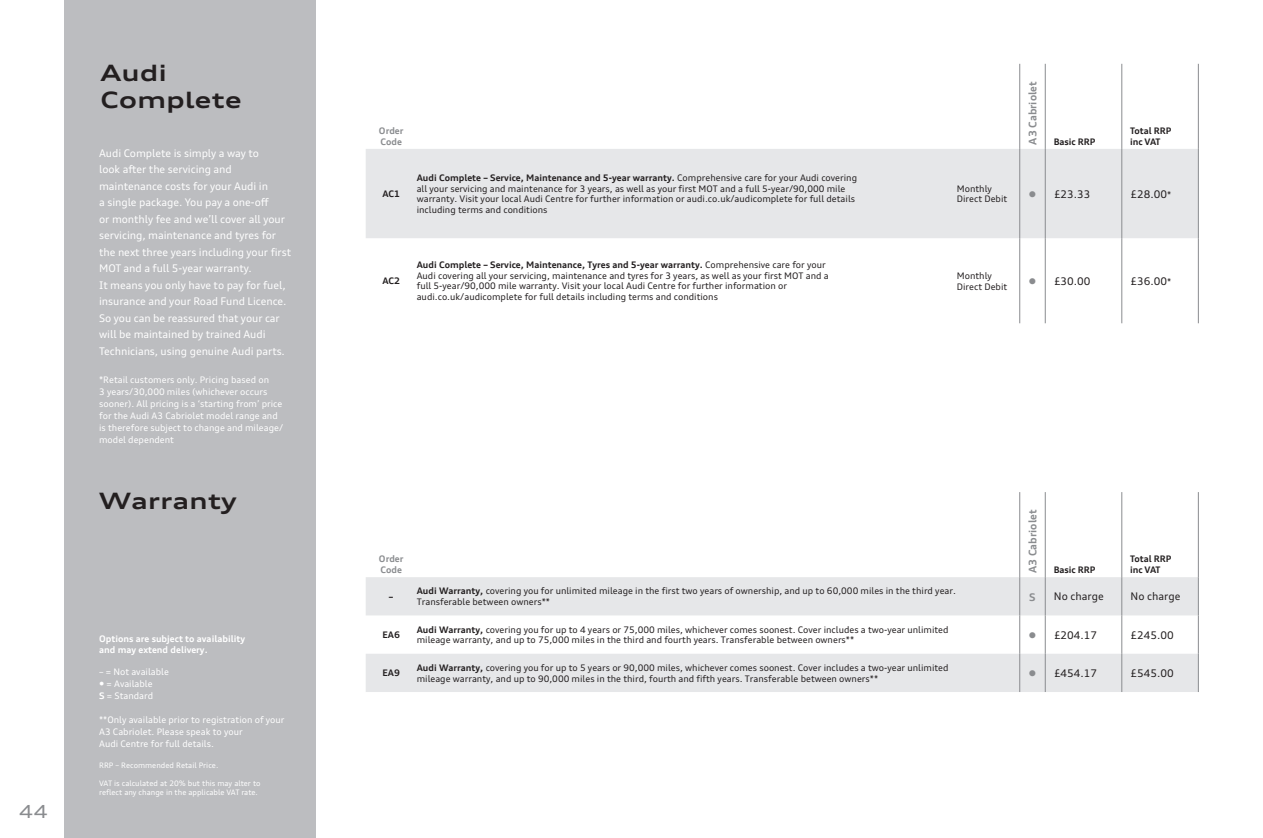
<style>
.page{position:relative;width:1263px;height:838px;background:#fff}
.page>*{position:absolute;margin:0;border:0;box-sizing:border-box;transform-origin:0 0}
.t1{font:700 expanded 22.5px/27px "Audi Type";letter-spacing:.02em;color:#231f20}
.t2{font:expanded 18px "Audi Type";color:#8a8c8f}
.t3{font:10.5px/16.5px "Audi Type";letter-spacing:-.005em;color:#fff}
.t4{font:10.5px "Audi Type";color:#231f20}
.t5{font:700 10.5px "Audi Type";color:#8a8c8f}
.t6{font:9px/10.5px "Audi Type";color:#231f20}
.t7{font:9px/12px "Audi Type";color:#fff}
.t8{font:700 9px/10.8px "Audi Type";letter-spacing:-.01em;color:#231f20}
.t9{font:700 9px/10.8px "Audi Type";color:#fff}
.t10{font:700 9px/10.8px "Audi Type";color:#8a8c8f}
.t11{font:7.5px/9px "Audi Type";color:#fff}
.s1{font-weight:700}
.s2{font-size:9px}
</style>
<div class="page">
<svg style="left:366px;top:577px;width:832px;height:115px;fill:#e6e7e9"></svg>
<hr style="left:1019px;top:492px;width:1px;height:85px;background:#8a8c8f">
<hr style="left:1045px;top:492px;width:1px;height:85px;background:#8a8c8f">
<hr style="left:1121px;top:492px;width:1px;height:85px;background:#8a8c8f">
<hr style="left:1198px;top:492px;width:1px;height:85px;background:#8a8c8f">
<hr style="left:1019px;top:577px;width:1px;height:38px;background:#8a8c8f">
<hr style="left:1045px;top:577px;width:1px;height:38px;background:#8a8c8f">
<hr style="left:1121px;top:577px;width:1px;height:38px;background:#8a8c8f">
<hr style="left:1198px;top:577px;width:1px;height:38px;background:#8a8c8f">
<hr style="left:1019px;top:615px;width:1px;height:38px;background:#8a8c8f">
<hr style="left:1045px;top:615px;width:1px;height:38px;background:#8a8c8f">
<hr style="left:1121px;top:615px;width:1px;height:38px;background:#8a8c8f">
<hr style="left:1198px;top:615px;width:1px;height:38px;background:#8a8c8f">
<hr style="left:1019px;top:653px;width:1px;height:39px;background:#8a8c8f">
<hr style="left:1045px;top:653px;width:1px;height:39px;background:#8a8c8f">
<hr style="left:1121px;top:653px;width:1px;height:39px;background:#8a8c8f">
<hr style="left:1198px;top:653px;width:1px;height:39px;background:#8a8c8f">
<div style="left:64px;top:1px;width:251px;height:837px;background:#bcbdc0"></div>
<div style="left:366px;top:149px;width:832px;height:89px;background:#e6e7e9"></div>
<hr style="left:1019px;top:64px;width:1px;height:85px;background:#8a8c8f">
<hr style="left:1045px;top:64px;width:1px;height:85px;background:#8a8c8f">
<hr style="left:1121px;top:64px;width:1px;height:85px;background:#8a8c8f">
<hr style="left:1198px;top:64px;width:1px;height:85px;background:#8a8c8f">
<hr style="left:1019px;top:149px;width:1px;height:89px;background:#8a8c8f">
<hr style="left:1045px;top:149px;width:1px;height:89px;background:#8a8c8f">
<hr style="left:1121px;top:149px;width:1px;height:89px;background:#8a8c8f">
<hr style="left:1198px;top:149px;width:1px;height:89px;background:#8a8c8f">
<hr style="left:1019px;top:238px;width:1px;height:85px;background:#8a8c8f">
<hr style="left:1045px;top:238px;width:1px;height:85px;background:#8a8c8f">
<hr style="left:1121px;top:238px;width:1px;height:85px;background:#8a8c8f">
<hr style="left:1198px;top:238px;width:1px;height:85px;background:#8a8c8f">
<svg style="left:1029px;top:632px;width:6px;height:6px"></svg>
<svg style="left:1029px;top:670px;width:6px;height:6px"></svg>
<svg style="left:1029px;top:191px;width:6px;height:6px"></svg>
<h2 class="t2" style="left:19px;top:799px;width:30px">44</h2>
<h1 class="t1" style="left:100px;top:59px;width:143px">Audi<br>Complete</h1>
<p class="t3" style="left:99px;top:144px;width:194px">Audi Complete is simply a way to<br>look after the servicing and maintenance costs for your Audi in<br>a single package. You pay a one-off<br>or monthly fee and we’ll cover all your servicing, maintenance and tyres for the next three years including your first MOT and a full 5-year warranty.<br>It means you only have to pay for fuel, insurance and your Road Fund Licence.<br>So you can be reassured that your car will be maintained by trained Audi Technicians, using genuine Audi parts.</p>
<p class="t7" style="left:99px;top:374px;width:186px">*Retail customers only. Pricing based on<br>3 years/30,000 miles (whichever occurs sooner). All pricing is a ‘starting from’ price for the Audi A3 Cabriolet model range and is therefore subject to change and mileage/ model dependent</p>
<h1 class="t1" style="left:99px;top:487px;width:139px">Warranty</h1>
<p class="t9" style="left:99px;top:633px;width:147px">Options are subject to availability and may extend delivery.</p>
<p class="t7" style="left:99px;top:666px;width:71px">– = Not available</p>
<p class="t7" style="left:107px;top:678px;width:48px">= Available</p>
<p class="t7" style="left:99px;top:690px;width:56px"><span class="s1">S</span> = Standard</p>
<p class="t7" style="left:99px;top:714px;width:187px">**Only available prior to registration of your<br>A3 Cabriolet. Please speak to your<br>Audi Centre for full details.</p>
<p class="t11" style="left:99px;top:761px;width:121px">RRP – Recommended Retail Price.</p>
<p class="t11" style="left:99px;top:779px;width:163px">VAT is calculated at 20% but this may alter to reflect any change in the applicable VAT rate.</p>
<p class="t10" style="left:379px;top:125px;width:26px">Order<br>Code</p>
<p class="t8" style="left:382px;top:188px;width:19px">AC1</p>
<p class="t5" style="left:1026px;top:145px;width:65px;rotate:-90deg">A3 Cabriolet</p>
<p class="t8" style="left:1054px;top:136px;width:43px">Basic RRP</p>
<p class="t8" style="left:1130px;top:125px;width:42px">Total RRP inc VAT</p>
<p class="t6" style="left:417px;top:173px;width:442px"><span class="s1">Audi Complete – Service, Maintenance and 5-year warranty.</span> Comprehensive care for your Audi covering all your servicing and maintenance for 3 years, as well as your first MOT and a full 5-year/90,000 mile warranty. Visit your local Audi Centre for further information or audi.co.uk/audicomplete for full details including terms and conditions</p>
<p class="t6" style="left:957px;top:183px;width:52px">Monthly<br>Direct Debit</p>
<p class="t4" style="left:1054px;top:187px;width:38px">£23.33</p>
<p class="t4" style="left:1130px;top:187px;width:42px">£28.00<span class="s2">*</span></p>
<p class="t8" style="left:382px;top:275px;width:19px">AC2</p>
<p class="t6" style="left:417px;top:260px;width:413px"><span class="s1">Audi Complete – Service, Maintenance, Tyres and 5-year warranty.</span> Comprehensive care for your Audi covering all your servicing, maintenance and tyres for 3 years, as well as your first MOT and a full 5-year/90,000 mile warranty. Visit your local Audi Centre for further information or audi.co.uk/audicomplete for full details including terms and conditions</p>
<p class="t6" style="left:957px;top:270px;width:52px">Monthly<br>Direct Debit</p>
<p class="t4" style="left:1054px;top:274px;width:38px">£30.00</p>
<p class="t4" style="left:1130px;top:274px;width:42px">£36.00<span class="s2">*</span></p>
<p class="t10" style="left:379px;top:553px;width:26px">Order<br>Code</p>
<p class="t5" style="left:1026px;top:573px;width:65px;rotate:-90deg">A3 Cabriolet</p>
<p class="t8" style="left:1054px;top:564px;width:43px">Basic RRP</p>
<p class="t8" style="left:1130px;top:553px;width:42px">Total RRP inc VAT</p>
<p class="t8" style="left:389px;top:591px;width:6px">–</p>
<p class="t6" style="left:417px;top:586px;width:541px"><span class="s1">Audi Warranty,</span> covering you for unlimited mileage in the first two years of ownership, and up to 60,000 miles in the third year.<br>Transferable between owners**</p>
<p class="t5" style="left:1029px;top:590px;width:8px">S</p>
<p class="t4" style="left:1054px;top:590px;width:51px">No charge</p>
<p class="t4" style="left:1130px;top:590px;width:51px">No charge</p>
<p class="t8" style="left:382px;top:629px;width:19px">EA6</p>
<p class="t6" style="left:417px;top:624px;width:533px"><span class="s1">Audi Warranty,</span> covering you for up to 4 years or 75,000 miles, whichever comes soonest. Cover includes a two-year unlimited mileage warranty, and up to 75,000 miles in the third and fourth years. Transferable between owners**</p>
<p class="t4" style="left:1054px;top:628px;width:45px">£204.17</p>
<p class="t4" style="left:1130px;top:628px;width:45px">£245.00</p>
<p class="t8" style="left:382px;top:667px;width:19px">EA9</p>
<p class="t6" style="left:417px;top:662px;width:533px"><span class="s1">Audi Warranty,</span> covering you for up to 5 years or 90,000 miles, whichever comes soonest. Cover includes a two-year unlimited mileage warranty, and up to 90,000 miles in the third, fourth and fifth years. Transferable between owners**</p>
<p class="t4" style="left:1054px;top:666px;width:45px">£454.17</p>
<p class="t4" style="left:1130px;top:666px;width:45px">£545.00</p>
</div>
